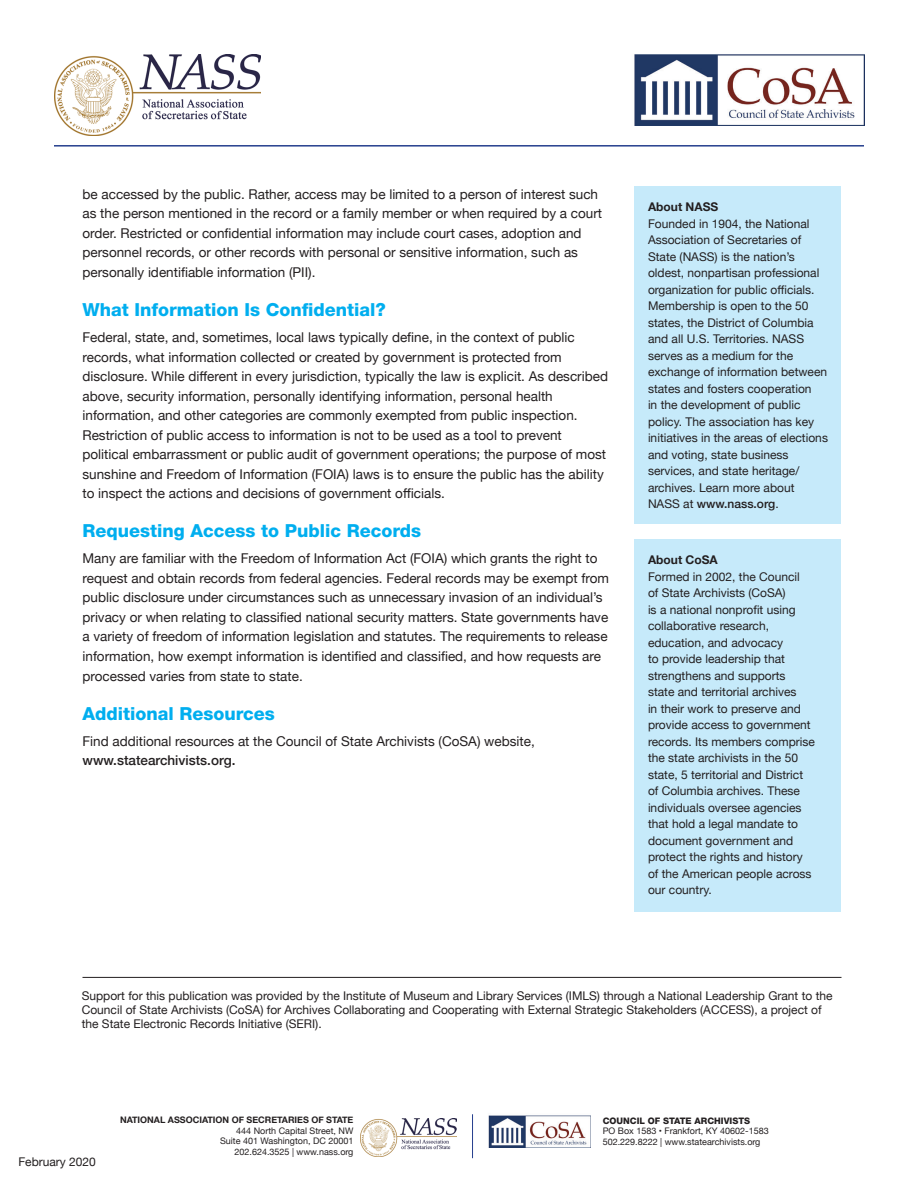
<style>
.page{position:relative;width:918px;height:1188px;background:#fff}
.page>*{position:absolute;margin:0;border:0;box-sizing:border-box;transform-origin:0 0}
.t1{font:800 18px "Helvetica Neue LT Std";color:#00aeef}
.t2{font:13.5px/19.5px "Helvetica Neue";color:#231f20}
.t3{font:500 13.5px "Helvetica Neue";color:#231f20}
.t4{font:12px/16.5px "Helvetica Neue";color:#231f20}
.t5{font:700 12px "Helvetica Neue";color:#231f20}
.t6{font:9px/10.5px "Helvetica Neue";color:#231f20;text-align:right}
.t7{font:700 9px "Helvetica Neue";color:#231f20}
.t8{font:800 9px "Helvetica Neue LT Std";color:#231f20}
.s1{font-weight:500}
</style>
<div class="page">
<hr style="left:82px;top:977px;width:760px;height:1px;background:#231f20">
<div style="left:634px;top:539px;width:208px;height:373px;background:#c6eafa"></div>
<div style="left:634px;top:186px;width:208px;height:338px;background:#c6eafa"></div>
<hr style="left:54px;top:145px;width:810px;height:2px;background:#253f8e">
<hr style="left:472px;top:1114px;width:1px;height:44px;background:#253f8e">
<img style="left:360px;top:1119px;width:97px;height:38px">
<img style="left:488px;top:1115px;width:103px;height:33px">
<img style="left:634px;top:54px;width:230px;height:71px">
<img style="left:54px;top:54px;width:207px;height:81px">
<p class="t2" style="left:82px;top:185px;width:521px">be accessed by the public. Rather, access may be limited to a person of interest such as the person mentioned in the record or a family member or when required by a court order. Restricted or confidential information may include court cases, adoption and personnel records, or other records with personal or sensitive information, such as personally identifiable information (PII).</p>
<h1 class="t1" style="left:82px;top:299px;width:305px">What Information Is Confidential?</h1>
<p class="t2" style="left:82px;top:328px;width:527px">Federal, state, and, sometimes, local laws typically define, in the context of public records, what information collected or created by government is protected from disclosure. While different in every jurisdiction, typically the law is explicit. As described above, security information, personally identifying information, personal health information, and other categories are commonly exempted from public inspection.<br>Restriction of public access to information is not to be used as a tool to prevent political embarrassment or public audit of government operations; the purpose of most sunshine and Freedom of Information (FOIA) laws is to ensure the public has the ability to inspect the actions and decisions of government officials.</p>
<h1 class="t1" style="left:82px;top:520px;width:340px">Requesting Access to Public Records</h1>
<p class="t2" style="left:82px;top:550px;width:528px">Many are familiar with the Freedom of Information Act (FOIA) which grants the right to request and obtain records from federal agencies. Federal records may be exempt from public disclosure under circumstances such as unnecessary invasion of an individual’s privacy or when relating to classified national security matters. State governments have a variety of freedom of information legislation and statutes. The requirements to release information, how exempt information is identified and classified, and how requests are processed varies from state to state.</p>
<h1 class="t1" style="left:82px;top:703px;width:194px">Additional Resources</h1>
<p class="t2" style="left:82px;top:732px;width:454px">Find additional resources at the Council of State Archivists (CoSA) website,</p>
<p class="t3" style="left:82px;top:750px;width:155px">www.statearchivists.org.</p>
<p class="t5" style="left:648px;top:198px;width:72px">About NASS</p>
<p class="t4" style="left:648px;top:216px;width:181px">Founded in 1904, the National<br>Association of Secretaries of<br>State (NASS) is the nation’s oldest, nonpartisan professional organization for public officials.<br>Membership is open to the 50 states, the District of Columbia and all U.S. Territories. NASS serves as a medium for the exchange of information between states and fosters cooperation<br>in the development of public policy. The association has key initiatives in the areas of elections and voting, state business services, and state heritage/ archives. Learn more about<br>NASS at <span class="s1">www.nass.org</span>.</p>
<p class="t5" style="left:648px;top:550px;width:71px">About CoSA</p>
<p class="t4" style="left:648px;top:569px;width:168px">Formed in 2002, the Council<br>of State Archivists (CoSA)<br>is a national nonprofit using collaborative research, education, and advocacy<br>to provide leadership that strengthens and supports state and territorial archives<br>in their work to preserve and provide access to government records. Its members comprise the state archivists in the 50 state, 5 territorial and District of Columbia archives. These individuals oversee agencies that hold a legal mandate to document government and protect the rights and history of the American people across our country.</p>
<p class="t4" style="left:82px;top:989px;width:752px;line-height:14.2px">Support for this publication was provided by the Institute of Museum and Library Services (IMLS) through a National Leadership Grant to the<br>Council of State Archivists (CoSA) for Archives Collaborating and Cooperating with External Strategic Stakeholders (ACCESS), a project of the State Electronic Records Initiative (SERI).</p>
<p class="t4" style="left:18px;top:1155px;width:79px">February 2020</p>
<p class="t7" style="left:120px;top:1113px;width:235px">NATIONAL ASSOCIATION OF SECRETARIES OF STATE</p>
<p class="t6" style="left:220px;top:1126px;width:135px">444 North Capital Street, NW<br>Suite 401 Washington, DC 20001<br>202.624.3525 | www.nass.org</p>
<p class="t8" style="left:603px;top:1115px;width:149px">COUNCIL OF STATE ARCHIVISTS</p>
<p class="t6" style="left:603px;top:1127px;width:168px;text-align:left">PO Box 1583 • Frankfort, KY 40602-1583<br>502.229.8222 | www.statearchivists.org</p>
</div>
